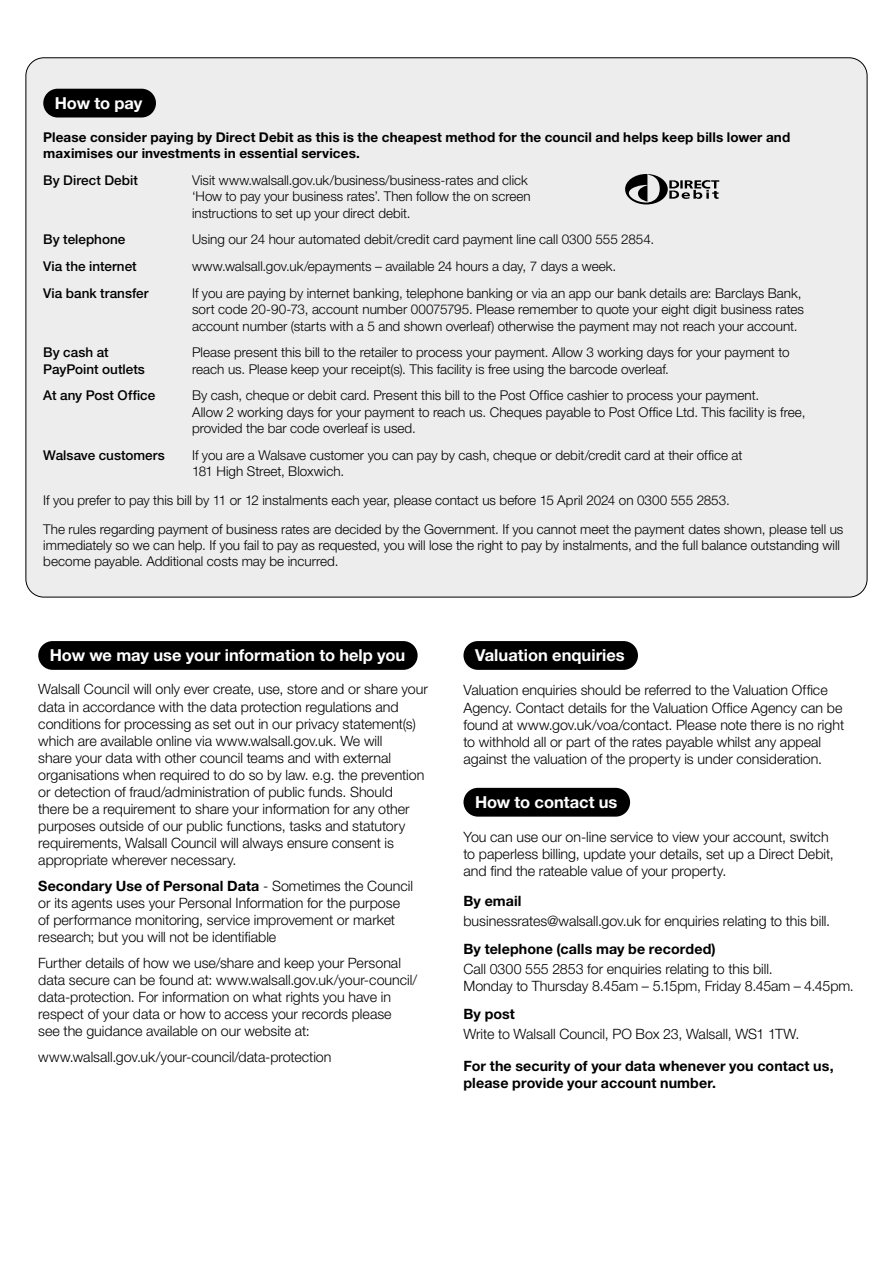
<style>
.page{position:relative;width:893px;height:1263px;background:#fff}
.page>*{position:absolute;margin:0;border:0;box-sizing:border-box;transform-origin:0 0}
.Headings{font:700 16.5px "Helvetica Neue LT Std";color:#fff}
.Table_Paragraph{font:300 14.25px/17.1px "Helvetica Neue LT Std";color:#000}
.Table_Paragraph-2{font:700 14.25px/17.1px "Helvetica Neue LT Std";letter-spacing:.005em;color:#000}
.t1{font:300 13.5px/16.2px "Helvetica Neue LT Std";color:#000}
.t2{font:700 13.5px/16.2px "Helvetica Neue LT Std";letter-spacing:.01em;color:#000}
.t3{font:500 13.5px "Helvetica Neue LT Std";color:#000}
.s1{font-weight:700}
</style>
<div class="page">
<div style="left:38px;top:641px;width:380px;height:29px;background:#000;border-radius:14px"></div>
<div style="left:463px;top:641px;width:175px;height:29px;background:#000;border-radius:14px"></div>
<div style="left:463px;top:788px;width:167px;height:29px;background:#000;border-radius:14px"></div>
<div style="left:26px;top:58px;width:841px;height:539px;background:#ededed;border-radius:18px"></div>
<div style="left:43px;top:89px;width:113px;height:28px;background:#000;border-radius:14px"></div>
<svg style="left:625px;top:174px;width:94px;height:30px"></svg>
<p class="Headings" style="left:55px;top:93px;width:89px">How to pay</p>
<p class="t2" style="left:43px;top:129px;width:749px">Please consider paying by Direct Debit as this is the cheapest method for the council and helps keep bills lower and maximises our investments in essential services.</p>
<p class="t3" style="left:43px;top:172px;width:96px">By Direct Debit</p>
<p class="t1" style="left:192px;top:172px;width:340px">Visit www.walsall.gov.uk/business/business-rates and click ‘How to pay your business rates’. Then follow the on screen instructions to set up your direct debit.</p>
<p class="t3" style="left:43px;top:232px;width:84px">By telephone</p>
<p class="t1" style="left:192px;top:231px;width:464px">Using our 24 hour automated debit/credit card payment line call 0300 555 2854.</p>
<p class="t3" style="left:43px;top:258px;width:95px">Via the internet</p>
<p class="t1" style="left:192px;top:258px;width:426px">www.walsall.gov.uk/epayments – available 24 hours a day, 7 days a week.</p>
<p class="t3" style="left:43px;top:285px;width:107px">Via bank transfer</p>
<p class="t1" style="left:192px;top:285px;width:613px">If you are paying by internet banking, telephone banking or via an app our bank details are: Barclays Bank, sort code 20-90-73, account number 00075795. Please remember to quote your eight digit business rates account number (starts with a 5 and shown overleaf) otherwise the payment may not reach your account.</p>
<p class="t3" style="left:43px;top:344px;width:67px">By cash at</p>
<p class="t1" style="left:192px;top:344px;width:599px">Please present this bill to the retailer to process your payment. Allow 3 working days for your payment to</p>
<p class="t3" style="left:43px;top:361px;width:103px">PayPoint outlets</p>
<p class="t1" style="left:192px;top:360px;width:478px">reach us. Please keep your receipt(s). This facility is free using the barcode overleaf.</p>
<p class="t3" style="left:43px;top:388px;width:113px">At any Post Office</p>
<p class="t1" style="left:192px;top:387px;width:615px">By cash, cheque or debit card. Present this bill to the Post Office cashier to process your payment.<br>Allow 2 working days for your payment to reach us. Cheques payable to Post Office Ltd. This facility is free, provided the bar code overleaf is used.</p>
<p class="t3" style="left:43px;top:447px;width:123px">Walsave customers</p>
<p class="t1" style="left:192px;top:446px;width:552px">If you are a Walsave customer you can pay by cash, cheque or debit/credit card at their office at<br>181 High Street, Bloxwich.</p>
<p class="t1" style="left:43px;top:485px;width:802px;line-height:29px">If you prefer to pay this bill by 11 or 12 instalments each year, please contact us before 15 April 2024 on 0300 555 2853.<br>The rules regarding payment of business rates are decided by the Government. If you cannot meet the payment dates shown, please tell us</p>
<p class="t1" style="left:43px;top:537px;width:798px">immediately so we can help. If you fail to pay as requested, you will lose the right to pay by instalments, and the full balance outstanding will become payable. Additional costs may be incurred.</p>
<h2 class="Headings" style="left:50px;top:645px;width:357px">How we may use your information to help you</h2>
<p class="Table_Paragraph" style="left:38px;top:680px;width:391px">Walsall Council will only ever create, use, store and or share your data in accordance with the data protection regulations and conditions for processing as set out in our privacy statement(s) which are available online via www.walsall.gov.uk. We will<br>share your data with other council teams and with external organisations when required to do so by law. e.g. the prevention or detection of fraud/administration of public funds. Should<br>there be a requirement to share your information for any other purposes outside of our public functions, tasks and statutory requirements, Walsall Council will always ensure consent is appropriate wherever necessary.</p>
<p class="Table_Paragraph" style="left:38px;top:877px;width:376px"><span class="s1">Secondary Use of Personal Data</span> - Sometimes the Council or its agents uses your Personal Information for the purpose of performance monitoring, service improvement or market research; but you will not be identifiable</p>
<p class="Table_Paragraph" style="left:38px;top:954px;width:380px">Further details of how we use/share and keep your Personal data secure can be found at: www.walsall.gov.uk/your-council/ data-protection. For information on what rights you have in respect of your data or how to access your records please<br>see the guidance available on our website at:</p>
<p class="Table_Paragraph" style="left:38px;top:1048px;width:295px">www.walsall.gov.uk/your-council/data-protection</p>
<h2 class="Headings" style="left:475px;top:645px;width:151px">Valuation enquiries</h2>
<p class="Table_Paragraph" style="left:463px;top:681px;width:382px">Valuation enquiries should be referred to the Valuation Office Agency. Contact details for the Valuation Office Agency can be found at www.gov.uk/voa/contact. Please note there is no right to withhold all or part of the rates payable whilst any appeal against the valuation of the property is under consideration.</p>
<h2 class="Headings" style="left:475px;top:792px;width:144px">How to contact us</h2>
<p class="Table_Paragraph" style="left:463px;top:828px;width:372px">You can use our on-line service to view your account, switch to paperless billing, update your details, set up a Direct Debit, and find the rateable value of your property.</p>
<p class="Table_Paragraph-2" style="left:463px;top:892px;width:60px">By email</p>
<p class="Table_Paragraph" style="left:463px;top:912px;width:368px">businessrates@walsall.gov.uk for enquiries relating to this bill.</p>
<p class="Table_Paragraph-2" style="left:463px;top:940px;width:254px">By telephone (calls may be recorded)</p>
<p class="Table_Paragraph" style="left:463px;top:960px;width:392px">Call 0300 555 2853 for enquiries relating to this bill.<br>Monday to Thursday 8.45am – 5.15pm, Friday 8.45am – 4.45pm.</p>
<p class="Table_Paragraph-2" style="left:463px;top:1005px;width:53px">By post</p>
<p class="Table_Paragraph" style="left:463px;top:1025px;width:337px">Write to Walsall Council, PO Box 23, Walsall, WS1 1TW.</p>
<p class="Table_Paragraph-2" style="left:463px;top:1057px;width:372px">For the security of your data whenever you contact us, please provide your account number.</p>
</div>
